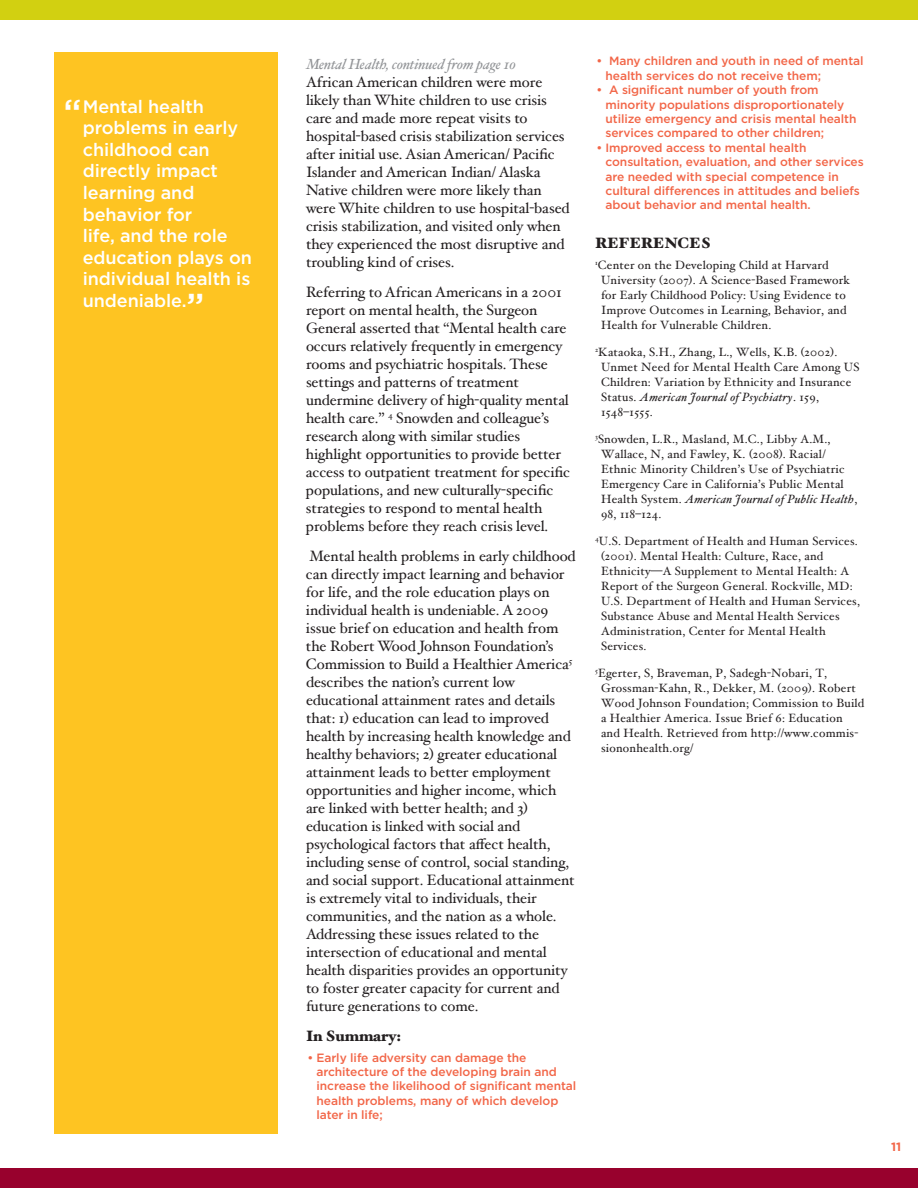
<style>
.page{position:relative;width:918px;height:1188px;background:#fff}
.page>*{position:absolute;margin:0;border:0;box-sizing:border-box;transform-origin:0 0}
.t1{font:500 18px/21.6px "Gotham";letter-spacing:-.005em;color:#fff}
.t2{font:15px/18px "Hoefler Text";letter-spacing:-.005em;color:#231f20}
.t3{font:900 15px "Hoefler Text";letter-spacing:-.005em;color:#231f20}
.t4{font:italic 14.7px "Hoefler Text";letter-spacing:-.01em;color:#939598}
.t5{font:12px/15px "Hoefler Text";letter-spacing:.02em;color:#231f20}
.t6{font:500 12px/14.4px "Gotham";letter-spacing:-.005em;color:#f26648}
.t7{font:700 12px "Gotham";color:#f26648}
.s1{font-size:36px}
.s2{font-style:italic}
</style>
<div class="page">
<div style="left:0;top:1169px;width:918px;height:19px;background:#98012d"></div>
<div style="left:0;top:0;width:918px;height:19px;background:#d2d011"></div>
<div style="left:54px;top:53px;width:224px;height:1081px;background:#fec422"></div>
<p class="t1" style="left:83px;top:95px;width:171px;text-indent:-19px"><span class="s1">“</span>Mental health problems in early childhood can directly impact learning and behavior for<br>life, and the role education plays on individual health is undeniable.<span class="s1">”</span></p>
<p class="t4" style="left:306px;top:55px;width:212px">Mental Health, continued from page 10</p>
<p class="t2" style="left:306px;top:73px;width:265px">African American children were more likely than White children to use crisis care and made more repeat visits to hospital-based crisis stabilization services after initial use. Asian American/ Pacific Islander and American Indian/ Alaska Native children were more likely than were White children to use hospital-based crisis stabilization, and visited only when they experienced the most disruptive and troubling kind of crises.</p>
<p class="t2" style="left:306px;top:283px;width:266px">Referring to African Americans in a 2001 report on mental health, the Surgeon General asserted that ‘‘Mental health care occurs relatively frequently in emergency rooms and psychiatric hospitals. These settings and patterns of treatment undermine delivery of high-quality mental health care.’’ <sup>4</sup> Snowden and colleague’s research along with similar studies highlight opportunities to provide better access to outpatient treatment for specific populations, and new culturally-specific strategies to respond to mental health problems before they reach crisis level.</p>
<p class="t2" style="left:306px;top:547px;width:271px">Mental health problems in early childhood can directly impact learning and behavior for life, and the role education plays on individual health is undeniable. A 2009 issue brief on education and health from the Robert Wood Johnson Foundation’s Commission to Build a Healthier America<sup>5 </sup>describes the nation’s current low educational attainment rates and details that: 1) education can lead to improved health by increasing health knowledge and healthy behaviors; 2) greater educational attainment leads to better employment opportunities and higher income, which are linked with better health; and 3) education is linked with social and psychological factors that affect health, including sense of control, social standing, and social support. Educational attainment is extremely vital to individuals, their communities, and the nation as a whole.<br>Addressing these issues related to the intersection of educational and mental health disparities provides an opportunity to foster greater capacity for current and future generations to come.</p>
<p class="t3" style="left:306px;top:1027px;width:97px">In Summary:</p>
<p class="t6" style="left:316px;top:1050px;width:261px;text-indent:-9px">• Early life adversity can damage the architecture of the developing brain and increase the likelihood of significant mental health problems, many of which develop later in life;</p>
<p class="t6" style="left:606px;top:54px;width:260px;text-indent:-9px">• Many children and youth in need of mental health services do not receive them;</p>
<p class="t6" style="left:606px;top:83px;width:253px;text-indent:-9px">• A significant number of youth from minority populations disproportionately utilize emergency and crisis mental health services compared to other children;</p>
<p class="t6" style="left:606px;top:140px;width:260px;text-indent:-9px">• Improved access to mental health consultation, evaluation, and other services are needed with special competence in cultural differences in attitudes and beliefs about behavior and mental health.</p>
<p class="t3" style="left:595px;top:235px;width:117px">REFERENCES</p>
<p class="t5" style="left:601px;top:258px;width:250px;text-indent:-6px"><sup>1</sup>Center on the Developing Child at Harvard University (2007). A Science-Based Framework for Early Childhood Policy: Using Evidence to Improve Outcomes in Learning, Behavior, and Health for Vulnerable Children.</p>
<p class="t5" style="left:601px;top:345px;width:260px;text-indent:-6px"><sup>2</sup>Kataoka, S.H., Zhang, L., Wells, K.B. (2002).<br>Unmet Need for Mental Health Care Among US Children: Variation by Ethnicity and Insurance Status. <span class="s2">American Journal of Psychiatry</span>. 159, 1548–1555.</p>
<p class="t5" style="left:601px;top:432px;width:258px;text-indent:-6px"><sup>3</sup>Snowden, L.R., Masland, M.C., Libby A.M., Wallace, N, and Fawley, K. (2008). Racial/ Ethnic Minority Children’s Use of Psychiatric Emergency Care in California’s Public Mental Health System. <span class="s2">American Journal of Public Health</span>, 98, 118–124.</p>
<p class="t5" style="left:601px;top:534px;width:260px;text-indent:-6px"><sup>4</sup>U.S. Department of Health and Human Services. (2001). Mental Health: Culture, Race, and Ethnicity—A Supplement to Mental Health: A Report of the Surgeon General. Rockville, MD:<br>U.S. Department of Health and Human Services, Substance Abuse and Mental Health Services Administration, Center for Mental Health Services.</p>
<p class="t5" style="left:601px;top:666px;width:265px;text-indent:-6px"><sup>5</sup>Egerter, S, Braveman, P, Sadegh-Nobari, T, Grossman-Kahn, R., Dekker, M. (2009). Robert Wood Johnson Foundation; Commission to Build a Healthier America. Issue Brief 6: Education and Health. Retrieved from http://www.commis&shy;siononhealth.org/</p>
<p class="t7" style="left:891px;top:1140px;width:12px">11</p>
</div>
